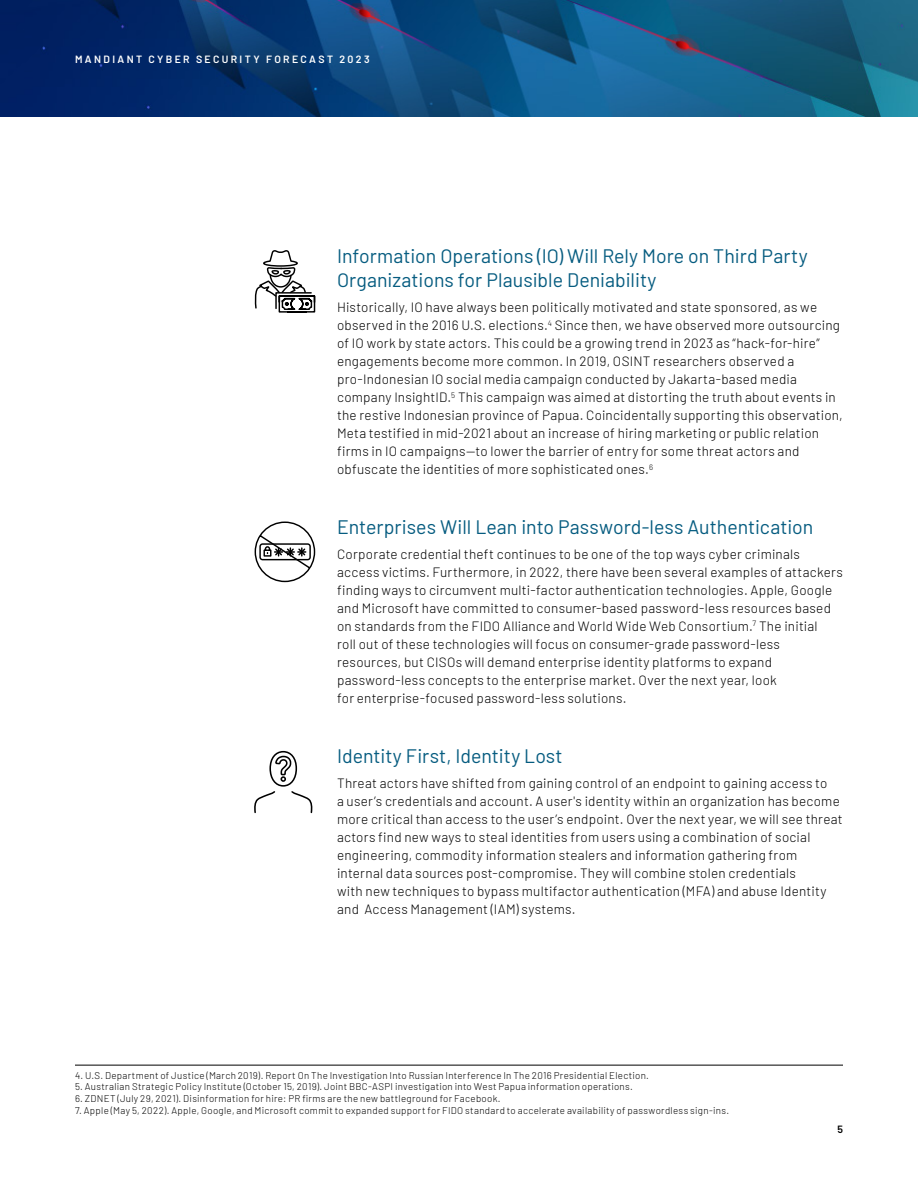
<style>
.page{position:relative;width:918px;height:1188px;background:#fff}
.page>*{position:absolute;margin:0;border:0;box-sizing:border-box;transform-origin:0 0}
.Body{font:19.5px/24px "Barlow";color:#065c80}
.Body-2{font:300 13.5px/18px "Barlow";letter-spacing:.02em;color:#000}
.t1{font:600 10.5px "Barlow";letter-spacing:.225em;color:#fff}
.t2{font:600 10.5px "Barlow";color:#000}
.Footnote_with_rule{font:300 9.75px "Barlow";letter-spacing:.03em;color:#000}
</style>
<div class="page">
<svg style="left:255px;top:250px;width:61px;height:63px"></svg>
<svg style="left:254px;top:522px;width:62px;height:61px"></svg>
<div style="left:269px;top:751px;width:28px;height:36px;border:2px solid #000;border-radius:50%"></div>
<svg style="left:254px;top:791px;width:22px;height:23px"></svg>
<svg style="left:291px;top:791px;width:22px;height:23px"></svg>
<svg style="left:274px;top:753px;width:18px;height:29px"></svg>
<hr style="left:75px;top:1065px;width:768px;height:1px;background:#000">
<img style="left:0;top:0;width:918px;height:117px">
<p class="t1" style="left:75px;top:51px;width:296px">MANDIANT CYBER SECURITY FORECAST 2023</p>
<p class="Body" style="left:337px;top:243px;width:472px">Information Operations (IO) Will Rely More on Third Party<br>Organizations for Plausible Deniability</p>
<p class="Body-2" style="left:337px;top:297px;width:507px">Historically, IO have always been politically motivated and state sponsored, as we observed in the 2016 U.S. elections.<sup>4</sup> Since then, we have observed more outsourcing of IO work by state actors. This could be a growing trend in 2023 as “hack-for-hire” engagements become more common. In 2019, OSINT researchers observed a pro-Indonesian IO social media campaign conducted by Jakarta-based media company InsightID.<sup>5</sup> This campaign was aimed at distorting the truth about events in the restive Indonesian province of Papua. Coincidentally supporting this observation, Meta testified in mid-2021 about an increase of hiring marketing or public relation firms in IO campaigns—to lower the barrier of entry for some threat actors and obfuscate the identities of more sophisticated ones.<sup>6</sup></p>
<p class="Body" style="left:337px;top:514px;width:478px">Enterprises Will Lean into Password-less Authentication</p>
<p class="Body-2" style="left:337px;top:544px;width:507px">Corporate credential theft continues to be one of the top ways cyber criminals access victims. Furthermore, in 2022, there have been several examples of attackers finding ways to circumvent multi-factor authentication technologies. Apple, Google and Microsoft have committed to consumer-based password-less resources based on standards from the FIDO Alliance and World Wide Web Consortium.<sup>7</sup> The initial<br>roll out of these technologies will focus on consumer-grade password-less resources, but CISOs will demand enterprise identity platforms to expand password-less concepts to the enterprise market. Over the next year, look<br>for enterprise-focused password-less solutions.</p>
<p class="Body" style="left:337px;top:742px;width:227px">Identity First, Identity Lost</p>
<p class="Body-2" style="left:337px;top:773px;width:507px">Threat actors have shifted from gaining control of an endpoint to gaining access to<br>a user’s credentials and account. A user's identity within an organization has become more critical than access to the user’s endpoint. Over the next year, we will see threat actors find new ways to steal identities from users using a combination of social engineering, commodity information stealers and information gathering from internal data sources post-compromise. They will combine stolen credentials<br>with new techniques to bypass multifactor authentication (MFA) and abuse Identity and Access Management (IAM) systems.</p>
<p class="Footnote_with_rule" style="left:75px;top:1068px;width:576px">4. U.S. Department of Justice (March 2019). Report On The Investigation Into Russian Interference In The 2016 Presidential Election.</p>
<p class="Footnote_with_rule" style="left:75px;top:1080px;width:559px">5. Australian Strategic Policy Institute (October 15, 2019). Joint BBC-ASPI investigation into West Papua information operations.</p>
<p class="Footnote_with_rule" style="left:75px;top:1092px;width:427px">6. ZDNET (July 29, 2021). Disinformation for hire: PR firms are the new battleground for Facebook.</p>
<p class="Footnote_with_rule" style="left:75px;top:1103px;width:656px">7. Apple (May 5, 2022). Apple, Google, and Microsoft commit to expanded support for FIDO standard to accelerate availability of passwordless sign‑ins.</p>
<p class="t2" style="left:837px;top:1121px;width:7px">5</p>
</div>
